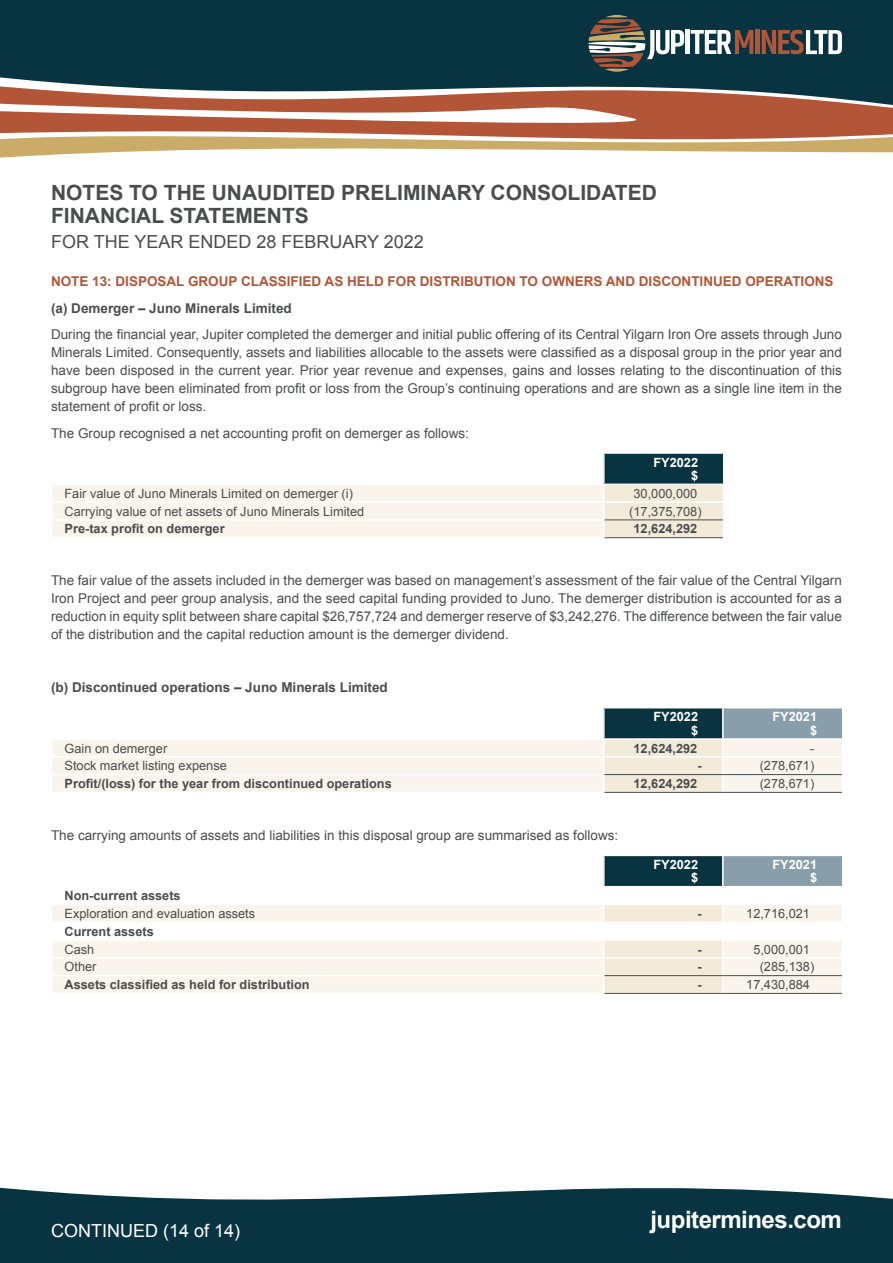
<style>
.page{position:relative;width:893px;height:1263px;background:#fff}
.page>*{position:absolute;margin:0;border:0;box-sizing:border-box;transform-origin:0 0}
.t1{font:700 24px "Arial";letter-spacing:-.02em;color:#fff}
.t2{font:700 21px/22.5px "Arial";color:#4b4c4d}
.t3{font:18px "Arial";color:#fff}
.t4{font:18px "Arial";color:#4b4c4d}
.t5{font:13.5px/18px "Arial";color:#4b4c4d;text-align:justify}
.t6{font:700 13.5px "Arial";color:#b35537}
.t7{font:700 13.5px "Arial";color:#4b4c4d}
.Body_Style{font:12.75px "Arial";color:#4b4c4d}
.Body_Style-2{font:700 12.75px "Arial";color:#4b4c4d}
.Body_Style-3{font:700 12.75px/13.5px "Arial";color:#fff;text-align:right}
</style>
<div class="page">
<div style="left:0;top:0;width:893px;height:60px;background:#083441"></div>
<svg style="left:0;top:60px;width:893px;height:38px;background:#3b545b"></svg>
<svg style="left:0;top:98px;width:893px;height:60px"></svg>
<svg style="left:588px;top:15px;width:96px;height:57px;background:#5a6564"></svg>
<div style="left:685px;top:30px;width:5px;height:24px;background:#fff"></div>
<svg style="left:691px;top:30px;width:62px;height:24px"></svg>
<div style="left:755px;top:30px;width:5px;height:24px;background:#b35537"></div>
<svg style="left:762px;top:30px;width:80px;height:24px"></svg>
<div style="left:604px;top:453px;width:119px;height:31px;background:#083441"></div>
<hr style="left:604px;top:452px;width:119px;height:2px;background:#fff">
<hr style="left:603px;top:454px;width:2px;height:30px;background:#fff">
<svg style="left:53px;top:484px;width:670px;height:53px;background:#f8f3ea"></svg>
<hr style="left:605px;top:520px;width:118px;height:1px;background:#4b4c4d">
<hr style="left:605px;top:537px;width:118px;height:1px;background:#4b4c4d">
<div style="left:604px;top:708px;width:119px;height:31px;background:#083441"></div>
<div style="left:723px;top:708px;width:119px;height:31px;background:#889eaa"></div>
<hr style="left:603px;top:708px;width:2px;height:30px;background:#fff">
<hr style="left:722px;top:708px;width:2px;height:30px;background:#fff">
<svg style="left:53px;top:740px;width:789px;height:52px;background:#f8f3ea"></svg>
<hr style="left:604px;top:738px;width:119px;height:2px;background:#fff">
<hr style="left:723px;top:738px;width:119px;height:2px;background:#fff">
<hr style="left:605px;top:774px;width:118px;height:1px;background:#4b4c4d">
<hr style="left:723px;top:774px;width:119px;height:1px;background:#4b4c4d">
<hr style="left:605px;top:792px;width:118px;height:1px;background:#4b4c4d">
<hr style="left:723px;top:792px;width:119px;height:1px;background:#4b4c4d">
<div style="left:604px;top:855px;width:119px;height:32px;background:#083441"></div>
<div style="left:723px;top:855px;width:119px;height:32px;background:#889eaa"></div>
<svg style="left:53px;top:905px;width:789px;height:88px;fill:#f9f5ec"></svg>
<hr style="left:604px;top:855px;width:119px;height:1px;background:#fff">
<hr style="left:603px;top:856px;width:2px;height:30px;background:#fff">
<hr style="left:723px;top:855px;width:119px;height:1px;background:#fff">
<hr style="left:722px;top:856px;width:2px;height:30px;background:#fff">
<hr style="left:51px;top:921px;width:553px;height:2px;background:#fff">
<hr style="left:723px;top:921px;width:119px;height:2px;background:#fff">
<hr style="left:51px;top:939px;width:553px;height:2px;background:#fff">
<hr style="left:723px;top:939px;width:119px;height:2px;background:#fff">
<hr style="left:51px;top:957px;width:553px;height:1px;background:#fff">
<hr style="left:723px;top:957px;width:119px;height:1px;background:#fff">
<hr style="left:51px;top:975px;width:554px;height:1px;background:#fff">
<svg style="left:603px;top:905px;width:121px;height:88px"></svg>
<hr style="left:604px;top:886px;width:119px;height:1px;background:#fff">
<hr style="left:723px;top:886px;width:119px;height:1px;background:#fff">
<hr style="left:605px;top:975px;width:118px;height:1px;background:#4b4c4d">
<hr style="left:723px;top:975px;width:119px;height:1px;background:#4b4c4d">
<hr style="left:605px;top:993px;width:118px;height:1px;background:#4b4c4d">
<hr style="left:723px;top:993px;width:119px;height:1px;background:#4b4c4d">
<svg style="left:0;top:1187px;width:893px;height:68px;background:#204853"></svg>
<div style="left:0;top:1255px;width:893px;height:8px;background:#083441"></div>
<p class="t2" style="left:51px;top:182px;width:607px">NOTES TO THE UNAUDITED PRELIMINARY CONSOLIDATED<br>FINANCIAL STATEMENTS</p>
<p class="t4" style="left:51px;top:230px;width:374px">FOR THE YEAR ENDED 28 FEBRUARY 2022</p>
<p class="t6" style="left:51px;top:273px;width:784px">NOTE 13: DISPOSAL GROUP CLASSIFIED AS HELD FOR DISTRIBUTION TO OWNERS AND DISCONTINUED OPERATIONS</p>
<p class="t7" style="left:51px;top:299px;width:242px">(a) Demerger – Juno Minerals Limited</p>
<p class="t5" style="left:51px;top:326px;width:792px">During the financial year, Jupiter completed the demerger and initial public offering of its Central Yilgarn Iron Ore assets through Juno Minerals Limited. Consequently, assets and liabilities allocable to the assets were classified as a disposal group in the prior year and have been disposed in the current year. Prior year revenue and expenses, gains and losses relating to the discontinuation of this subgroup have been eliminated from profit or loss from the Group’s continuing operations and are shown as a single line item in the statement of profit or loss.</p>
<p class="t5" style="left:51px;top:424px;width:419px">The Group recognised a net accounting profit on demerger as follows:</p>
<p class="Body_Style-3" style="left:653px;top:456px;width:46px">FY2022 $</p>
<p class="Body_Style" style="left:65px;top:485px;width:290px">Fair value of Juno Minerals Limited on demerger (i)</p>
<p class="Body_Style" style="left:634px;top:485px;width:65px">30,000,000</p>
<p class="Body_Style" style="left:65px;top:503px;width:301px">Carrying value of net assets of Juno Minerals Limited</p>
<p class="Body_Style" style="left:629px;top:503px;width:74px">(17,375,708)</p>
<p class="Body_Style-2" style="left:65px;top:520px;width:162px">Pre-tax profit on demerger</p>
<p class="Body_Style-2" style="left:634px;top:520px;width:65px">12,624,292</p>
<p class="t5" style="left:51px;top:572px;width:792px">The fair value of the assets included in the demerger was based on management’s assessment of the fair value of the Central Yilgarn Iron Project and peer group analysis, and the seed capital funding provided to Juno. The demerger distribution is accounted for as a reduction in equity split between share capital $26,757,724 and demerger reserve of $3,242,276. The difference between the fair value of the distribution and the capital reduction amount is the demerger dividend.</p>
<p class="t7" style="left:51px;top:679px;width:338px">(b) Discontinued operations – Juno Minerals Limited</p>
<p class="Body_Style-3" style="left:653px;top:710px;width:46px">FY2022 $</p>
<p class="Body_Style-3" style="left:772px;top:710px;width:46px">FY2021 $</p>
<p class="Body_Style" style="left:65px;top:740px;width:104px">Gain on demerger</p>
<p class="Body_Style-2" style="left:634px;top:740px;width:65px">12,624,292</p>
<p class="Body_Style" style="left:810px;top:740px;width:6px">-</p>
<p class="Body_Style" style="left:65px;top:757px;width:164px">Stock market listing expense</p>
<p class="Body_Style-2" style="left:697px;top:757px;width:6px">-</p>
<p class="Body_Style" style="left:760px;top:757px;width:56px">(278,671)</p>
<p class="Body_Style-2" style="left:65px;top:775px;width:329px">Profit/(loss) for the year from discontinued operations</p>
<p class="Body_Style-2" style="left:634px;top:775px;width:65px">12,624,292</p>
<p class="Body_Style" style="left:760px;top:775px;width:56px">(278,671)</p>
<p class="t5" style="left:51px;top:826px;width:569px">The carrying amounts of assets and liabilities in this disposal group are summarised as follows:</p>
<p class="Body_Style-3" style="left:653px;top:858px;width:46px">FY2022 $</p>
<p class="Body_Style-3" style="left:772px;top:858px;width:46px">FY2021 $</p>
<p class="Body_Style-2" style="left:65px;top:887px;width:118px">Non-current assets</p>
<p class="Body_Style" style="left:65px;top:905px;width:192px">Exploration and evaluation assets</p>
<p class="Body_Style-2" style="left:697px;top:905px;width:6px">-</p>
<p class="Body_Style" style="left:746px;top:905px;width:65px">12,716,021</p>
<p class="Body_Style-2" style="left:65px;top:923px;width:91px">Current assets</p>
<p class="Body_Style" style="left:65px;top:941px;width:31px">Cash</p>
<p class="Body_Style-2" style="left:697px;top:941px;width:6px">-</p>
<p class="Body_Style" style="left:753px;top:941px;width:58px">5,000,001</p>
<p class="Body_Style" style="left:65px;top:958px;width:33px">Other</p>
<p class="Body_Style-2" style="left:697px;top:958px;width:6px">-</p>
<p class="Body_Style" style="left:760px;top:958px;width:56px">(285,138)</p>
<p class="Body_Style-2" style="left:65px;top:976px;width:247px">Assets classified as held for distribution</p>
<p class="Body_Style-2" style="left:697px;top:976px;width:6px">-</p>
<p class="Body_Style" style="left:746px;top:976px;width:65px">17,430,884</p>
<p class="t3" style="left:51px;top:1219px;width:191px">CONTINUED (14 of 14)</p>
<p class="t3" style="left:51px;top:1227px;width:181px">CONTINUED (4 of 13)</p>
<p class="t1" style="left:650px;top:1204px;width:193px">jupitermines.com</p>
</div>
